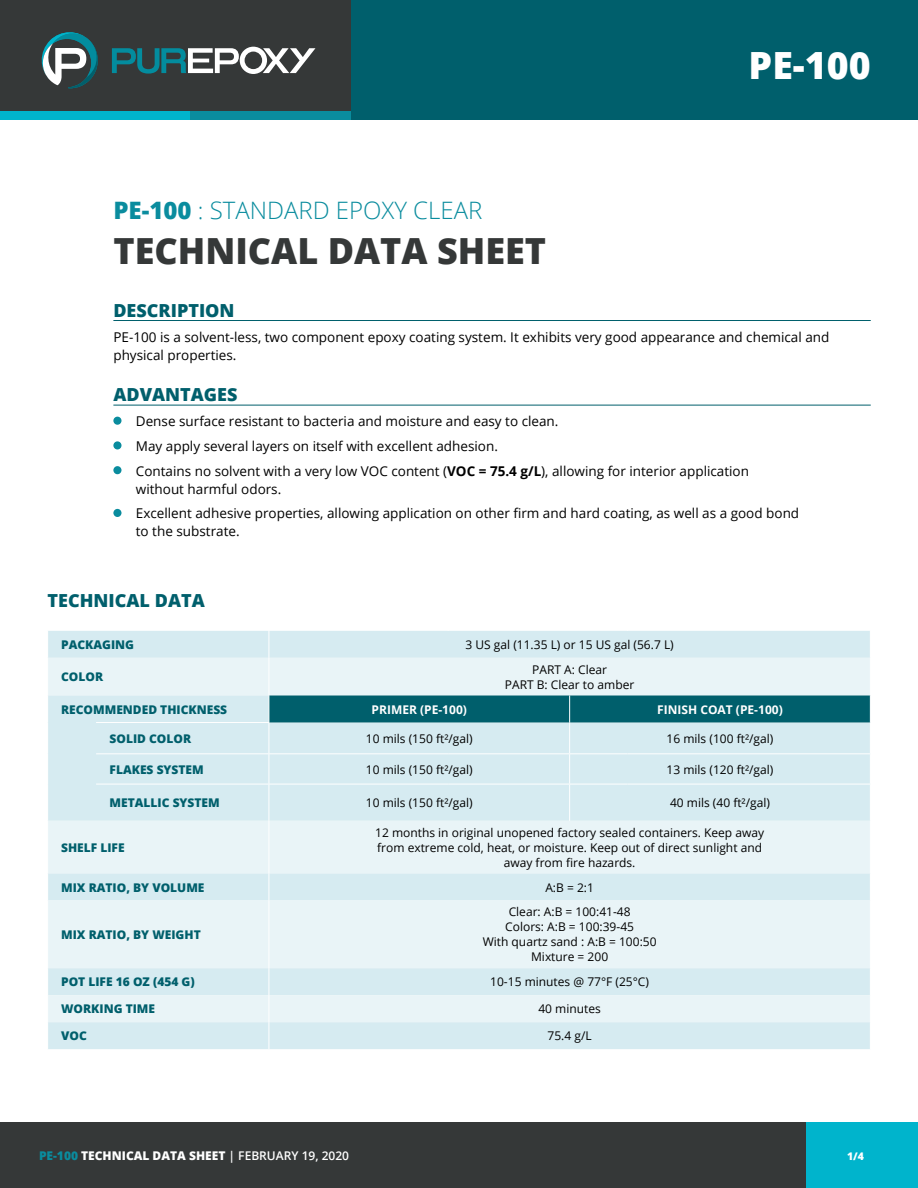
<style>
.page{position:relative;width:918px;height:1188px;background:#fff}
.page>*{position:absolute;margin:0;border:0;box-sizing:border-box;transform-origin:0 0}
.t1{font:800 37.5px "Open Sans";color:#fff}
.t2{font:800 36px "Open Sans";color:#353838}
.t3{font:300 24px "Open Sans";color:#0a8c9e}
.t4{font:800 18px "Open Sans";color:#005f6c}
.t5{font:13.5px/24.8px "Open Sans";color:#000}
.t6{font:12px/15px "Open Sans";color:#000;text-align:center}
.t7{font:800 12px "Open Sans";color:#005f6c}
.t8{font:800 12px "Open Sans";color:#fff}
.t9{font:700 12px "Open Sans";color:#fff}
.t10{font:800 10.5px "Open Sans";color:#fff}
.s1{font-weight:800}
.s2{font-weight:700}
.s3{color:#0a8c9e}
.s4{font-weight:600}
</style>
<div class="page">
<div style="left:0;top:0;width:351px;height:111px;background:#353838"></div>
<div style="left:0;top:111px;width:190px;height:9px;background:#00b4cc"></div>
<div style="left:190px;top:111px;width:161px;height:9px;background:#0a8c9e"></div>
<div style="left:351px;top:0;width:567px;height:120px;background:#005f6c"></div>
<svg style="left:41px;top:32px;width:57px;height:56px"></svg>
<svg style="left:112px;top:47px;width:203px;height:27px"></svg>
<div style="left:805px;top:1122px;width:113px;height:66px;background:#00b4cc"></div>
<div style="left:84px;top:1122px;width:722px;height:66px;background:#353838"></div>
<div style="left:0;top:1122px;width:113px;height:66px;background:#353838"></div>
<hr style="left:113px;top:320px;width:758px;height:1px;background:#005f6c">
<hr style="left:113px;top:405px;width:758px;height:1px;background:#005f6c">
<div style="left:113px;top:417px;width:9px;height:8px;background:#0a8c9e;border-radius:50%"></div>
<div style="left:113px;top:441px;width:9px;height:8px;background:#0a8c9e;border-radius:50%"></div>
<div style="left:113px;top:466px;width:9px;height:8px;background:#0a8c9e;border-radius:50%"></div>
<div style="left:113px;top:509px;width:9px;height:8px;background:#0a8c9e;border-radius:50%"></div>
<div style="left:48px;top:722px;width:822px;height:99px;background:#d6ebf1"></div>
<div style="left:48px;top:1022px;width:822px;height:27px;background:#d6ebf1"></div>
<svg style="left:48px;top:900px;width:822px;height:122px;background:#e4f2f5"></svg>
<svg style="left:48px;top:631px;width:823px;height:91px;background:#b0d1d7"></svg>
<hr style="left:269px;top:723px;width:1px;height:30px;background:#fff">
<hr style="left:569px;top:722px;width:1px;height:31px;background:#fff">
<hr style="left:269px;top:754px;width:1px;height:30px;background:#fff">
<hr style="left:569px;top:754px;width:1px;height:30px;background:#fff">
<hr style="left:269px;top:784px;width:1px;height:37px;background:#fff">
<hr style="left:569px;top:784px;width:1px;height:37px;background:#fff">
<svg style="left:48px;top:821px;width:822px;height:79px;background:#e2f1f5"></svg>
<hr style="left:269px;top:900px;width:1px;height:68px;background:#fff">
<svg style="left:269px;top:968px;width:1px;height:81px"></svg>
<hr style="left:96px;top:722px;width:173px;height:1px;background:#fff">
<hr style="left:96px;top:753px;width:173px;height:1px;background:#fff">
<hr style="left:96px;top:784px;width:173px;height:1px;background:#fff">
<hr style="left:269px;top:753px;width:179px;height:1px;background:#fff">
<hr style="left:448px;top:753px;width:122px;height:1px;background:#fff">
<hr style="left:570px;top:753px;width:57px;height:1px;background:#fff">
<hr style="left:627px;top:753px;width:244px;height:1px;background:#fff">
<hr style="left:269px;top:784px;width:179px;height:1px;background:#fff">
<hr style="left:448px;top:784px;width:122px;height:1px;background:#fff">
<hr style="left:570px;top:784px;width:57px;height:1px;background:#fff">
<hr style="left:627px;top:784px;width:244px;height:1px;background:#fff">
<h3 class="t3" style="left:113px;top:194px;width:371px"><span class="s1">PE-100</span> : STANDARD EPOXY CLEAR</h3>
<h2 class="t2" style="left:113px;top:224px;width:434px">TECHNICAL DATA SHEET</h2>
<h1 class="t1" style="left:749px;top:37px;width:124px">PE-100</h1>
<h3 class="t4" style="left:113px;top:297px;width:123px">DESCRIPTION</h3>
<p class="t5" style="left:113px;top:327px;width:718px;line-height:18px">PE-100 is a solvent-less, two component epoxy coating system. It exhibits very good appearance and chemical and physical properties.</p>
<h3 class="t4" style="left:113px;top:381px;width:126px">ADVANTAGES</h3>
<p class="t5" style="left:136px;top:409px;width:615px">Dense surface resistant to bacteria and moisture and easy to clean.<br>May apply several layers on itself with excellent adhesion.<br>Contains no solvent with a very low VOC content (<span class="s2">VOC = 75.4 g/L</span>), allowing for interior application</p>
<p class="t5" style="left:136px;top:476px;width:665px">without harmful odors.<br>Excellent adhesive properties, allowing application on other firm and hard coating, as well as a good bond</p>
<p class="t5" style="left:136px;top:519px;width:105px">to the substrate.</p>
<h3 class="t4" style="left:48px;top:587px;width:159px">TECHNICAL DATA</h3>
<p class="t7" style="left:61px;top:635px;width:74px">PACKAGING</p>
<p class="t6" style="left:466px;top:637px;width:210px">3 US gal (11.35 L) or 15 US gal (56.7 L)</p>
<p class="t7" style="left:61px;top:668px;width:44px">COLOR</p>
<p class="t6" style="left:505px;top:662px;width:131px">PART A: Clear<br>PART B: Clear to amber</p>
<p class="t7" style="left:61px;top:700px;width:168px">RECOMMENDED THICKNESS</p>
<p class="t9" style="left:372px;top:701px;width:97px">PRIMER (PE-100)</p>
<p class="t9" style="left:657px;top:701px;width:127px">FINISH COAT (PE-100)</p>
<p class="t7" style="left:110px;top:729px;width:83px">SOLID COLOR</p>
<p class="t6" style="left:366px;top:731px;width:108px">10 mils (150 ft²/gal)</p>
<p class="t6" style="left:667px;top:731px;width:108px">16 mils (100 ft²/gal)</p>
<p class="t7" style="left:110px;top:760px;width:96px">FLAKES SYSTEM</p>
<p class="t6" style="left:366px;top:761px;width:108px">10 mils (150 ft²/gal)</p>
<p class="t6" style="left:667px;top:761px;width:108px">13 mils (120 ft²/gal)</p>
<p class="t7" style="left:110px;top:794px;width:112px">METALLIC SYSTEM</p>
<p class="t6" style="left:366px;top:795px;width:108px">10 mils (150 ft²/gal)</p>
<p class="t6" style="left:670px;top:795px;width:102px">40 mils (40 ft²/gal)</p>
<p class="t7" style="left:61px;top:838px;width:65px">SHELF LIFE</p>
<p class="t6" style="left:375px;top:825px;width:390px">12 months in original unopened factory sealed containers. Keep away from extreme cold, heat, or moisture. Keep out of direct sunlight and away from fire hazards.</p>
<p class="t7" style="left:61px;top:878px;width:145px">MIX RATIO, BY VOLUME</p>
<p class="t6" style="left:545px;top:879px;width:50px">A:B = 2:1</p>
<p class="t7" style="left:61px;top:925px;width:141px">MIX RATIO, BY WEIGHT</p>
<p class="t6" style="left:483px;top:904px;width:175px">Clear: A:B = 100:41-48<br>Colors: A:B = 100:39-45<br>With quartz sand : A:B = 100:50<br>Mixture = 200</p>
<p class="t7" style="left:61px;top:973px;width:135px">POT LIFE 16 OZ (454 G)</p>
<p class="t6" style="left:490px;top:974px;width:160px">10-15 minutes @ 77°F (25°C)</p>
<p class="t7" style="left:61px;top:1000px;width:96px">WORKING TIME</p>
<p class="t6" style="left:538px;top:1001px;width:64px">40 minutes</p>
<p class="t7" style="left:61px;top:1027px;width:27px">VOC</p>
<p class="t6" style="left:548px;top:1028px;width:46px">75.4 g/L</p>
<p class="t8" style="left:39px;top:1147px;width:312px"><span class="s3">PE-100</span> TECHNICAL DATA SHEET <span class="s4">| FEBRUARY 19, 2020</span></p>
<p class="t10" style="left:847px;top:1148px;width:18px">1/4</p>
</div>
